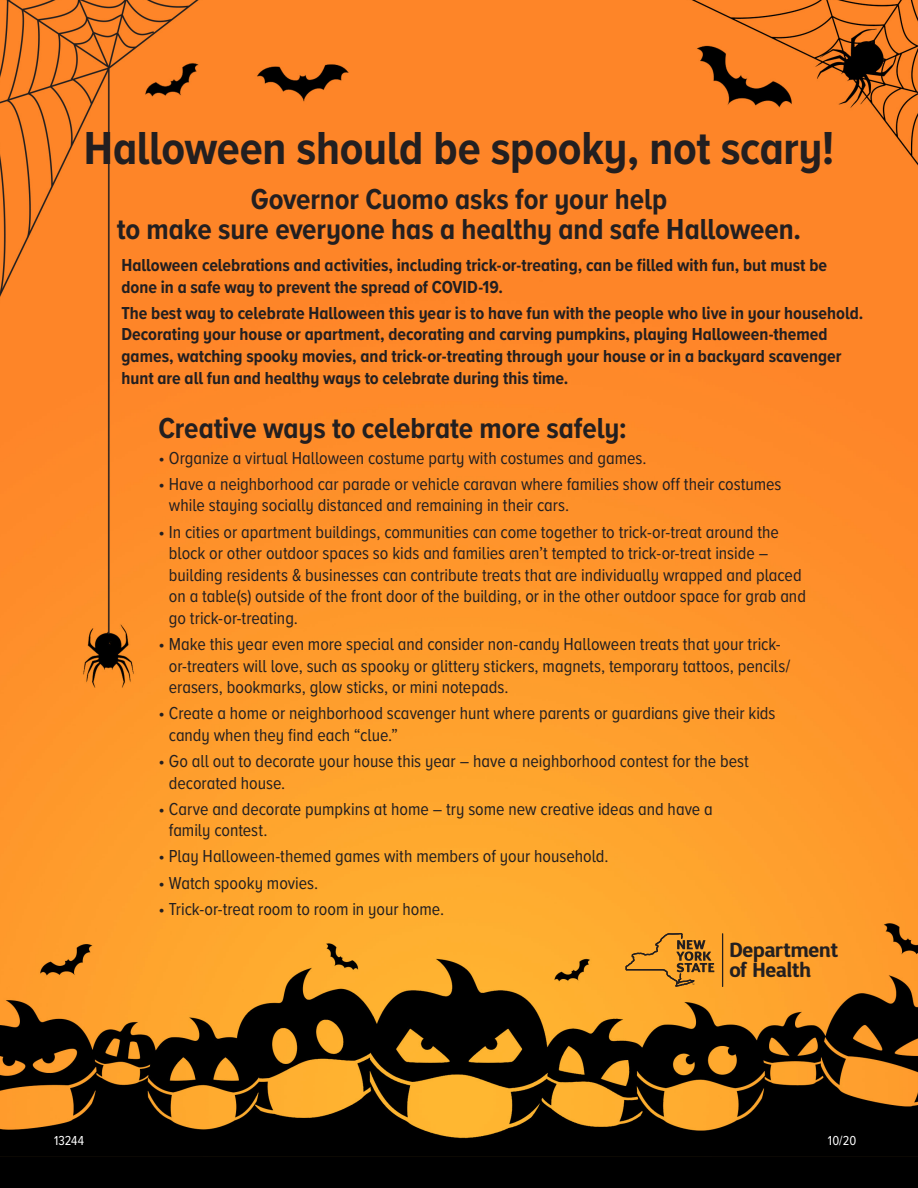
<style>
.page{position:relative;width:918px;height:1188px;background:#fff}
.page>*{position:absolute;margin:0;border:0;box-sizing:border-box;transform-origin:0 0}
.t1{font:700 48px "Proxima Nova A Cond";letter-spacing:-.005em;color:#231f20}
.text{font:700 30px/30px "Proxima Nova A Cond";letter-spacing:-.005em;color:#231f20;text-align:center}
.t2{font:700 20.4px/20.7px "D Sari";letter-spacing:-.01em;color:#231f20}
.hanging_indent_1{font:18px/21.6px "Proxima Nova A Cond";color:#231f20}
.text-2{font:700 18px/21.6px "Proxima Nova A Cond";color:#231f20}
.t3{font:13.5px "Proxima Nova A Cond";letter-spacing:.005em;color:#fff}
</style>
<div class="page">
<img style="left:0;top:0;width:918px;height:1188px">
<hr style="left:722px;top:933px;width:1px;height:54px;background:#231f20">
<svg style="left:626px;top:933px;width:88px;height:54px;background:#d7902b"></svg>
<p class="t1" style="left:84px;top:113px;width:752px">Halloween should be spooky, not scary!</p>
<p class="text" style="left:117px;top:183px;width:686px">Governor Cuomo asks for your help<br>to make sure everyone has a healthy and safe Halloween.</p>
<p class="text-2" style="left:122px;top:254px;width:707px">Halloween celebrations and activities, including trick-or-treating, can be filled with fun, but must be done in a safe way to prevent the spread of COVID-19.</p>
<p class="text-2" style="left:122px;top:302px;width:743px">The best way to celebrate Halloween this year is to have fun with the people who live in your household.<br>Decorating your house or apartment, decorating and carving pumpkins, playing Halloween-themed games, watching spooky movies, and trick-or-treating through your house or in a backyard scavenger hunt are all fun and healthy ways to celebrate during this time.</p>
<p class="text" style="left:158px;top:412px;width:470px">Creative ways to celebrate more safely:</p>
<p class="hanging_indent_1" style="left:158px;top:446px;width:490px">• Organize a virtual Halloween costume party with costumes and games.</p>
<p class="hanging_indent_1" style="left:169px;top:472px;width:614px;text-indent:-10px">• Have a neighborhood car parade or vehicle caravan where families show off their costumes while staying socially distanced and remaining in their cars.</p>
<p class="hanging_indent_1" style="left:169px;top:520px;width:639px;text-indent:-10px">• In cities or apartment buildings, communities can come together to trick-or-treat around the block or other outdoor spaces so kids and families aren’t tempted to trick-or-treat inside – building residents &amp; businesses can contribute treats that are individually wrapped and placed on a table(s) outside of the front door of the building, or in the other outdoor space for grab and go trick-or-treating.</p>
<p class="hanging_indent_1" style="left:169px;top:633px;width:623px;text-indent:-10px">• Make this year even more special and consider non-candy Halloween treats that your trick&shy;or-treaters will love, such as spooky or glittery stickers, magnets, temporary tattoos, pencils/ erasers, bookmarks, glow sticks, or mini notepads.</p>
<p class="hanging_indent_1" style="left:169px;top:702px;width:608px;text-indent:-10px">• Create a home or neighborhood scavenger hunt where parents or guardians give their kids candy when they find each “clue.”</p>
<p class="hanging_indent_1" style="left:169px;top:750px;width:582px;text-indent:-10px">• Go all out to decorate your house this year – have a neighborhood contest for the best decorated house.</p>
<p class="hanging_indent_1" style="left:169px;top:797px;width:545px;text-indent:-10px">• Carve and decorate pumpkins at home – try some new creative ideas and have a family contest.</p>
<p class="hanging_indent_1" style="left:158px;top:845px;width:452px">• Play Halloween-themed games with members of your household.</p>
<p class="hanging_indent_1" style="left:158px;top:871px;width:161px">• Watch spooky movies.</p>
<p class="hanging_indent_1" style="left:158px;top:897px;width:287px">• Trick-or-treat room to room in your home.</p>
<p class="t2" style="left:729px;top:939px;width:110px">Department of Health</p>
<p class="t3" style="left:54px;top:1130px;width:32px">13244</p>
<p class="t3" style="left:828px;top:1130px;width:30px">10/20</p>
</div>
